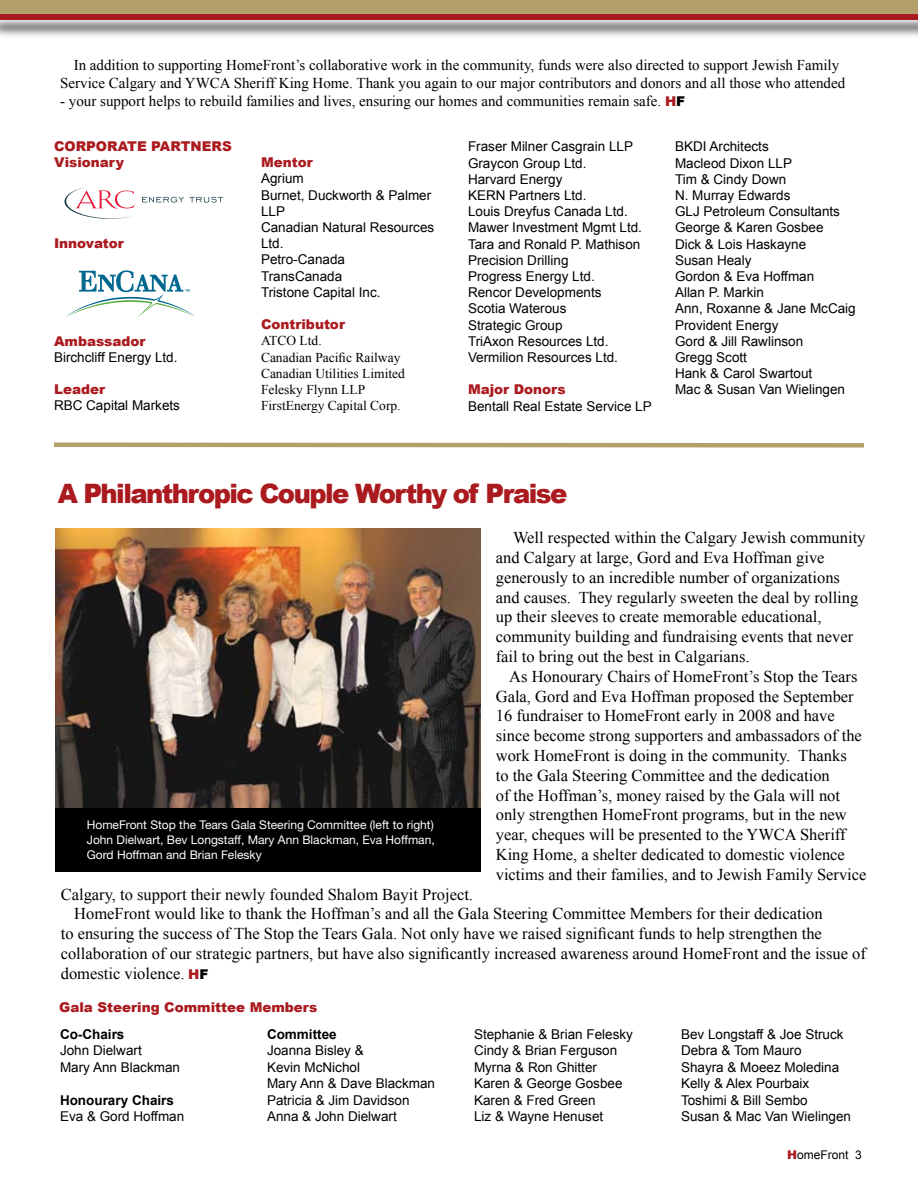
<style>
.page{position:relative;width:918px;height:1188px;background:#fff}
.page>*{position:absolute;margin:0;border:0;box-sizing:border-box;transform-origin:0 0}
.t1{font:900 26.7px "Arial";letter-spacing:-.06em;color:#aa1a1e}
.t2{font:16.5px/19.8px "Times New Roman";color:#000}
.t3{font:15px/18px "Times New Roman";color:#000;text-align:center}
.t4{font:13.5px/16.2px "Arial";color:#000}
.t5{font:900 13.5px/16.2px "Arial";color:#aa1a1e}
.t6{font:13.5px/16.2px "Times New Roman";color:#000}
.t7{font:700 13.5px "Arial";color:#000}
.t8{font:12px/15px "Helvetica Neue LT Std";color:#fff;text-align:justify}
.t9{font:12px "Arial";color:#000}
.s1{font-family:"Arial";font-weight:900;font-size:13.5px;color:#aa1a1e}
.s2{font-family:"Arial";font-weight:900;font-size:13.5px}
.s3{font-weight:900;color:#aa1a1e}
</style>
<div class="page">
<div style="left:0;top:0;width:918px;height:15px;background:#b29f6a"></div>
<div style="left:0;top:15px;width:918px;height:24px;background:#000;opacity:.75"></div>
<div style="left:0;top:14px;width:918px;height:6px;background:#aa1a1e"></div>
<img style="left:56px;top:528px;width:425px;height:280px">
<div style="left:55px;top:808px;width:426px;height:64px;background:#000"></div>
<svg style="left:142px;top:197px;width:81px;height:6px"></svg>
<svg style="left:64px;top:187px;width:71px;height:32px"></svg>
<svg style="left:66px;top:270px;width:129px;height:48px"></svg>
<svg style="left:54px;top:442px;width:810px;height:6px;background:#c5b68f"></svg>
<p class="t3" style="left:60px;top:56px;width:787px">In addition to supporting HomeFront’s collaborative work in the community, funds were also directed to support Jewish Family<br>Service Calgary and YWCA Sheriff King Home. Thank you again to our major contributors and donors and all those who attended</p>
<p class="t3" style="left:60px;top:92px;width:627px">- your support helps to rebuild families and lives, ensuring our homes and communities remain safe. <span class="s1">H</span><span class="s2">F</span></p>
<p class="t5" style="left:54px;top:138px;width:179px">CORPORATE PARTNERS<br>Visionary</p>
<p class="t4" style="left:468px;top:139px;width:176px">Fraser Milner Casgrain LLP<br>Graycon Group Ltd.<br>Harvard Energy<br>KERN Partners Ltd.<br>Louis Dreyfus Canada Ltd.<br>Mawer Investment Mgmt Ltd.<br>Tara and Ronald P. Mathison<br>Precision Drilling<br>Progress Energy Ltd.<br>Rencor Developments<br>Scotia Waterous<br>Strategic Group<br>TriAxon Resources Ltd.<br>Vermilion Resources Ltd.</p>
<p class="t5" style="left:468px;top:381px;width:99px">Major Donors</p>
<p class="t4" style="left:468px;top:398px;width:185px">Bentall Real Estate Service LP</p>
<p class="t4" style="left:675px;top:139px;width:182px">BKDI Architects<br>Macleod Dixon LLP<br>Tim &amp; Cindy Down<br>N. Murray Edwards<br>GLJ Petroleum Consultants<br>George &amp; Karen Gosbee<br>Dick &amp; Lois Haskayne<br>Susan Healy<br>Gordon &amp; Eva Hoffman<br>Allan P. Markin<br>Ann, Roxanne &amp; Jane McCaig<br>Provident Energy<br>Gord &amp; Jill Rawlinson<br>Gregg Scott<br>Hank &amp; Carol Swartout<br>Mac &amp; Susan Van Wielingen</p>
<p class="t5" style="left:261px;top:154px;width:53px">Mentor</p>
<p class="t4" style="left:261px;top:171px;width:175px">Agrium<br>Burnet, Duckworth &amp; Palmer<br>LLP<br>Canadian Natural Resources<br>Ltd.<br>Petro-Canada<br>TransCanada<br>Tristone Capital Inc.</p>
<p class="t5" style="left:261px;top:316px;width:85px">Contributor</p>
<p class="t6" style="left:261px;top:333px;width:146px">ATCO Ltd.<br>Canadian Pacific Railway<br>Canadian Utilities Limited<br>Felesky Flynn LLP<br>FirstEnergy Capital Corp.</p>
<p class="t5" style="left:54px;top:235px;width:71px">Innovator</p>
<p class="t5" style="left:54px;top:332px;width:93px">Ambassador</p>
<p class="t4" style="left:54px;top:349px;width:125px">Birchcliff Energy Ltd.</p>
<p class="t5" style="left:54px;top:381px;width:53px">Leader</p>
<p class="t4" style="left:54px;top:398px;width:128px">RBC Capital Markets</p>
<h1 class="t1" style="left:58px;top:474px;width:511px">A Philanthropic Couple Worthy of Praise</h1>
<p class="t8" style="left:87px;top:817px;width:349px">HomeFront Stop the Tears Gala Steering Committee (left to right)<br>John Dielwart, Bev Longstaff, Mary Ann Blackman, Eva Hoffman, Gord Hoffman and Brian Felesky</p>
<p class="t2" style="left:496px;top:528px;width:371px;text-indent:17px">Well respected within the Calgary Jewish community and Calgary at large, Gord and Eva Hoffman give generously to an incredible number of organizations and causes. They regularly sweeten the deal by rolling up their sleeves to create memorable educational, community building and fundraising events that never fail to bring out the best in Calgarians.</p>
<p class="t2" style="left:496px;top:666px;width:372px;text-indent:14px">As Honourary Chairs of HomeFront’s Stop the Tears Gala, Gord and Eva Hoffman proposed the September 16 fundraiser to HomeFront early in 2008 and have since become strong supporters and ambassadors of the work HomeFront is doing in the community. Thanks<br>to the Gala Steering Committee and the dedication<br>of the Hoffman’s, money raised by the Gala will not only strengthen HomeFront programs, but in the new year, cheques will be presented to the YWCA Sheriff King Home, a shelter dedicated to domestic violence victims and their families, and to Jewish Family Service</p>
<p class="t2" style="left:61px;top:884px;width:414px">Calgary, to support their newly founded Shalom Bayit Project.</p>
<p class="t2" style="left:74px;top:904px;width:750px">HomeFront would like to thank the Hoffman’s and all the Gala Steering Committee Members for their dedication</p>
<p class="t2" style="left:61px;top:924px;width:763px">to ensuring the success of The Stop the Tears Gala. Not only have we raised significant funds to help strengthen the</p>
<p class="t2" style="left:61px;top:943px;width:807px">collaboration of our strategic partners, but have also significantly increased awareness around HomeFront and the issue of</p>
<p class="t2" style="left:61px;top:963px;width:149px">domestic violence. <span class="s1">H</span><span class="s2">F</span></p>
<p class="t5" style="left:59px;top:998px;width:260px">Gala Steering Committee Members</p>
<p class="t7" style="left:60px;top:1025px;width:66px">Co-Chairs</p>
<p class="t4" style="left:60px;top:1042px;width:122px">John Dielwart<br>Mary Ann Blackman</p>
<p class="t7" style="left:60px;top:1091px;width:116px">Honourary Chairs</p>
<p class="t4" style="left:60px;top:1109px;width:126px">Eva &amp; Gord Hoffman</p>
<p class="t7" style="left:267px;top:1025px;width:71px">Committee</p>
<p class="t4" style="left:267px;top:1042px;width:170px">Joanna Bisley &amp;<br>Kevin McNichol<br>Mary Ann &amp; Dave Blackman<br>Patricia &amp; Jim Davidson<br>Anna &amp; John Dielwart</p>
<p class="t4" style="left:474px;top:1026px;width:161px">Stephanie &amp; Brian Felesky<br>Cindy &amp; Brian Ferguson<br>Myrna &amp; Ron Ghitter<br>Karen &amp; George Gosbee<br>Karen &amp; Fred Green<br>Liz &amp; Wayne Henuset</p>
<p class="t4" style="left:681px;top:1026px;width:172px">Bev Longstaff &amp; Joe Struck<br>Debra &amp; Tom Mauro<br>Shayra &amp; Moeez Moledina<br>Kelly &amp; Alex Pourbaix<br>Toshimi &amp; Bill Sembo<br>Susan &amp; Mac Van Wielingen</p>
<p class="t9" style="left:787px;top:1147px;width:63px"><span class="s3">H</span>omeFront</p>
</div>
